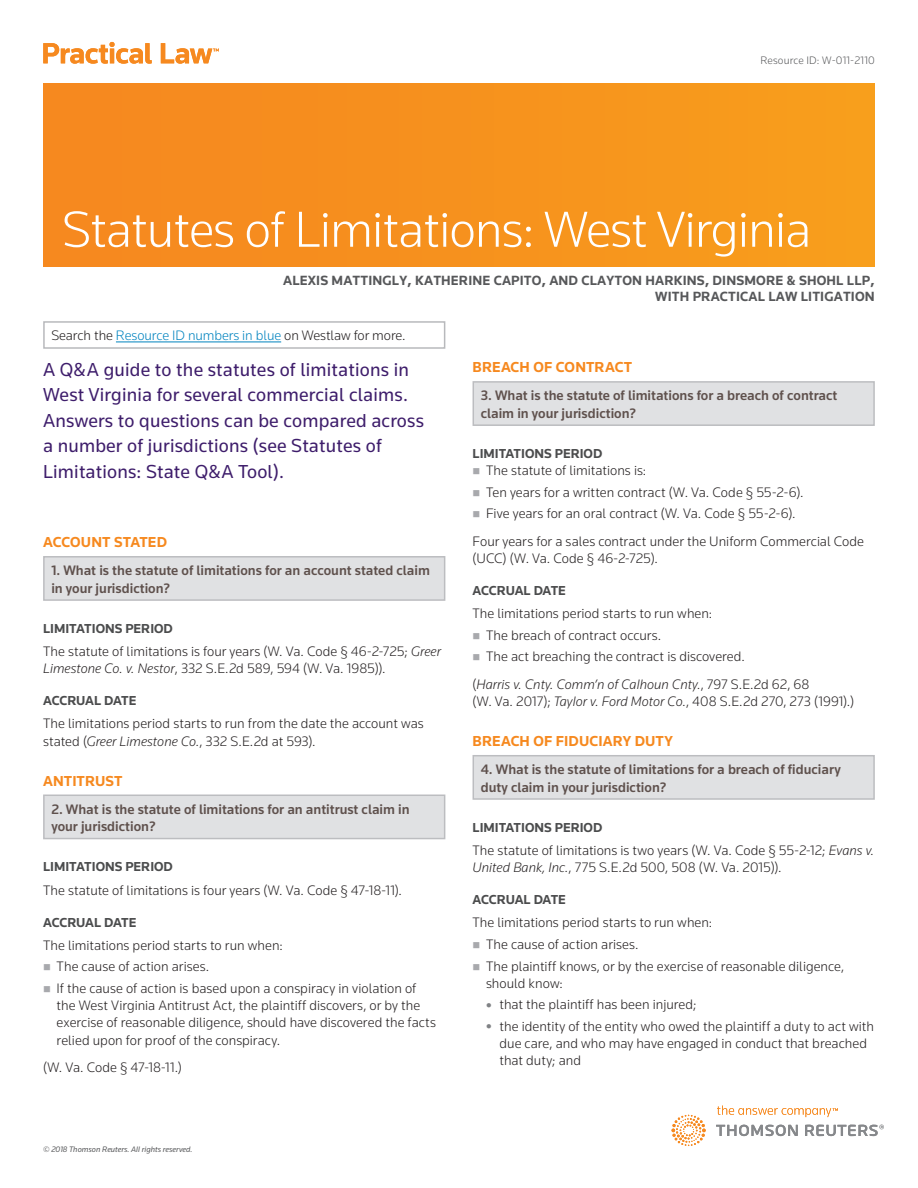
<style>
.page{position:relative;width:918px;height:1188px;background:#fff}
.page>*{position:absolute;margin:0;border:0;box-sizing:border-box;transform-origin:0 0}
.t1{font:300 52.5px "Knowledge";letter-spacing:-.02em;color:#fff}
.t2{font:19.5px/25.5px "Knowledge";letter-spacing:.01em;color:#3e1d6b}
.t3{font:700 15px "Knowledge";letter-spacing:.01em;color:#f6891f}
.t4{font:300 14.25px/21.6px "Knowledge";color:#231f20}
.t5{font:500 14.25px/17.2px "Knowledge";color:#5f514d}
.t6{font:700 13.8px/15.8px "Knowledge";letter-spacing:.01em;color:#57585a;text-align:right}
.t7{font:700 13.5px "Knowledge";color:#4b4c4d}
.t8{font:300 11.25px "Knowledge";letter-spacing:.01em;color:#57585a}
.t9{font:italic 8.25px "Knowledge";color:#57585a}
.s1{color:#0083bf}
.s2{font-style:italic}
</style>
<div class="page">
<svg style="left:43px;top:42px;width:176px;height:22px"></svg>
<svg style="left:672px;top:1106px;width:212px;height:40px"></svg>
<hr style="left:116px;top:342px;width:165px;height:1px;background:#0083bf">
<div style="left:43px;top:321px;width:402px;height:28px;border:2px solid #b8b9bc"></div>
<div style="left:43px;top:84px;width:832px;height:183px;background:#f6911e"></div>
<div style="left:44px;top:557px;width:401px;height:43px;background:#e0e1e3"></div>
<div style="left:43px;top:556px;width:402px;height:45px;border:2px solid #bcbdc0"></div>
<div style="left:44px;top:795px;width:401px;height:44px;background:#e0e1e3"></div>
<div style="left:43px;top:795px;width:402px;height:44px;border:2px solid #bcbdc0"></div>
<div style="left:473px;top:382px;width:401px;height:43px;background:#e0e1e3"></div>
<div style="left:473px;top:381px;width:402px;height:45px;border:2px solid #bcbdc0"></div>
<div style="left:473px;top:756px;width:401px;height:43px;background:#e0e1e3"></div>
<div style="left:473px;top:755px;width:402px;height:45px;border:2px solid #bcbdc0"></div>
<p class="t8" style="left:760px;top:53px;width:116px">Resource ID: W-011-2110</p>
<h1 class="t1" style="left:62px;top:197px;width:751px">Statutes of Limitations: West Virginia</h1>
<p class="t6" style="left:283px;top:273px;width:593px">ALEXIS MATTINGLY, KATHERINE CAPITO, AND CLAYTON HARKINS, DINSMORE &amp; SHOHL LLP,<br>WITH PRACTICAL LAW LITIGATION</p>
<p class="t4" style="left:51px;top:325px;width:356px">Search the <span class="s1">Resource ID numbers in blue</span> on Westlaw for more.</p>
<h2 class="t2" style="left:43px;top:356px;width:382px">A Q&amp;A guide to the statutes of limitations in West Virginia for several commercial claims.<br>Answers to questions can be compared across a number of jurisdictions (see Statutes of Limitations: State Q&amp;A Tool).</h2>
<p class="t3" style="left:43px;top:533px;width:125px">ACCOUNT STATED</p>
<p class="t5" style="left:51px;top:562px;width:380px">1. What is the statute of limitations for an account stated claim in your jurisdiction?</p>
<p class="t7" style="left:43px;top:620px;width:131px">LIMITATIONS PERIOD</p>
<p class="t4" style="left:43px;top:642px;width:399px;line-height:17.2px">The statute of limitations is four years (W. Va. Code § 46-2-725; <span class="s2">Greer<br>Limestone Co. v. Nestor</span>, 332 S.E.2d 589, 594 (W. Va. 1985)).</p>
<p class="t7" style="left:43px;top:692px;width:95px">ACCRUAL DATE</p>
<p class="t4" style="left:43px;top:715px;width:382px;line-height:17.2px">The limitations period starts to run from the date the account was stated (<span class="s2">Greer Limestone Co.</span>, 332 S.E.2d at 593).</p>
<p class="t3" style="left:43px;top:771px;width:81px">ANTITRUST</p>
<p class="t5" style="left:51px;top:800px;width:360px">2. What is the statute of limitations for an antitrust claim in your jurisdiction?</p>
<p class="t7" style="left:43px;top:858px;width:131px">LIMITATIONS PERIOD</p>
<p class="t4" style="left:43px;top:879px;width:360px">The statute of limitations is four years (W. Va. Code § 47-18-11).</p>
<p class="t7" style="left:43px;top:914px;width:95px">ACCRUAL DATE</p>
<p class="t4" style="left:57px;top:934px;width:361px;text-indent:-14px">The limitations period starts to run when:<br>The cause of action arises.<br>If the cause of action is based upon a conspiracy in violation of</p>
<p class="t4" style="left:57px;top:996px;width:381px;line-height:17.2px">the West Virginia Antitrust Act, the plaintiff discovers, or by the exercise of reasonable diligence, should have discovered the facts relied upon for proof of the conspiracy.</p>
<p class="t4" style="left:43px;top:1056px;width:140px">(W. Va. Code § 47-18-11.)</p>
<p class="t9" style="left:43px;top:1144px;width:151px">© 2018 Thomson Reuters. All rights reserved.</p>
<p class="t3" style="left:473px;top:358px;width:161px">BREACH OF CONTRACT</p>
<p class="t5" style="left:481px;top:387px;width:358px">3. What is the statute of limitations for a breach of contract claim in your jurisdiction?</p>
<p class="t7" style="left:473px;top:445px;width:131px">LIMITATIONS PERIOD</p>
<p class="t4" style="left:486px;top:459px;width:319px">The statute of limitations is:<br>Ten years for a written contract (W. Va. Code § 55-2-6).<br>Five years for an oral contract (W. Va. Code § 55-2-6).</p>
<p class="t4" style="left:473px;top:532px;width:393px;line-height:17.2px">Four years for a sales contract under the Uniform Commercial Code (UCC) (W. Va. Code § 46-2-725).</p>
<p class="t7" style="left:473px;top:582px;width:95px">ACCRUAL DATE</p>
<p class="t4" style="left:486px;top:603px;width:260px;text-indent:-14px">The limitations period starts to run when:<br>The breach of contract occurs.<br>The act breaching the contract is discovered.</p>
<p class="t4" style="left:473px;top:675px;width:383px;line-height:17.2px">(<span class="s2">Harris v. Cnty. Comm’n of Calhoun Cnty.</span>, 797 S.E.2d 62, 68<br>(W. Va. 2017); <span class="s2">Taylor v. Ford Motor Co.</span>, 408 S.E.2d 270, 273 (1991).)</p>
<p class="t3" style="left:473px;top:732px;width:202px">BREACH OF FIDUCIARY DUTY</p>
<p class="t5" style="left:481px;top:761px;width:361px">4. What is the statute of limitations for a breach of fiduciary duty claim in your jurisdiction?</p>
<p class="t7" style="left:473px;top:819px;width:131px">LIMITATIONS PERIOD</p>
<p class="t4" style="left:473px;top:841px;width:403px;line-height:17.2px">The statute of limitations is two years (W. Va. Code § 55-2-12; <span class="s2">Evans v.<br>United Bank, Inc.</span>, 775 S.E.2d 500, 508 (W. Va. 2015)).</p>
<p class="t7" style="left:473px;top:891px;width:95px">ACCRUAL DATE</p>
<p class="t4" style="left:486px;top:912px;width:360px;text-indent:-14px">The limitations period starts to run when:<br>The cause of action arises.<br>The plaintiff knows, or by the exercise of reasonable diligence,</p>
<p class="t4" style="left:500px;top:972px;width:376px;text-indent:-14px">should know:<br>that the plaintiff has been injured;<br>the identity of the entity who owed the plaintiff a duty to act with</p>
<p class="t4" style="left:500px;top:1035px;width:369px;line-height:17.2px">due care, and who may have engaged in conduct that breached that duty; and</p>
</div>
